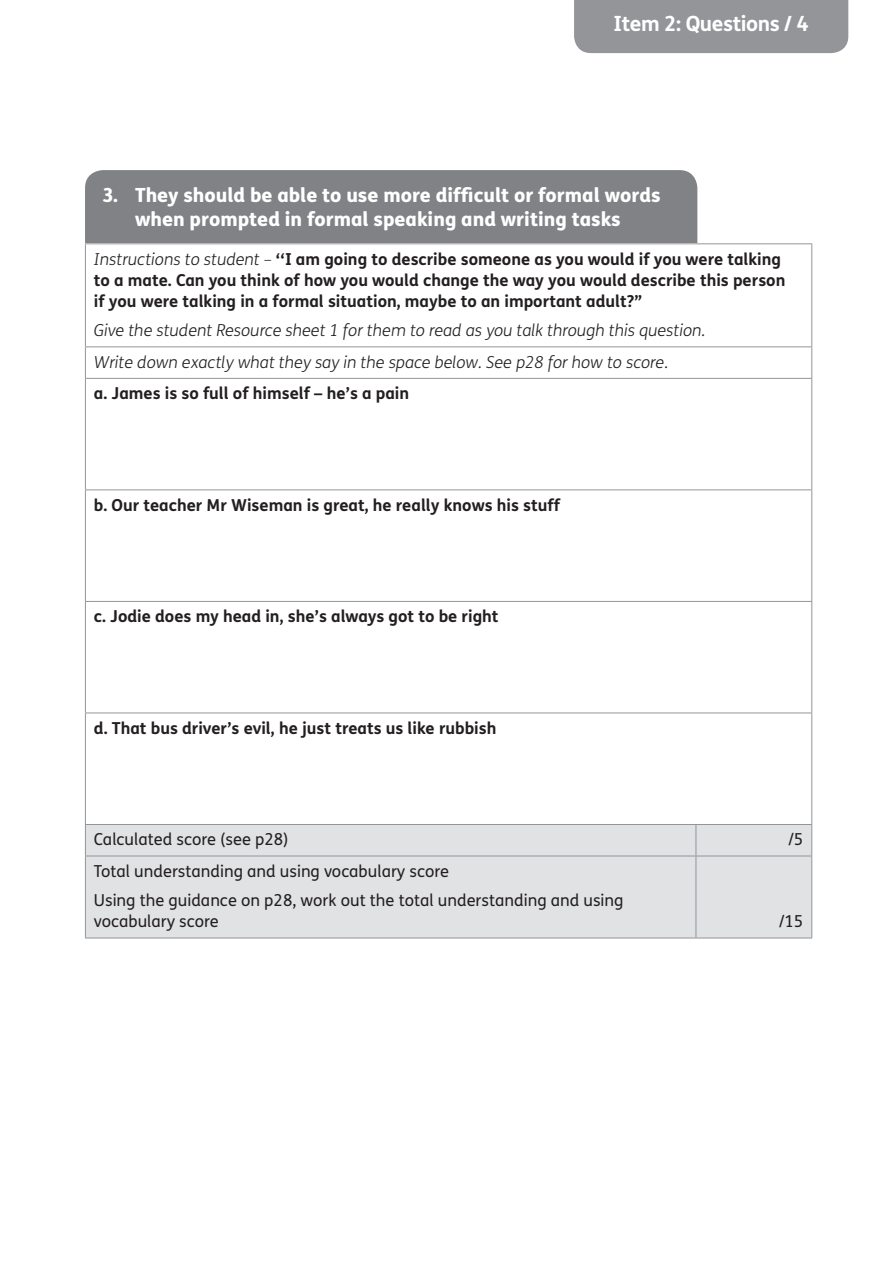
<style>
.page{position:relative;width:893px;height:1263px;background:#fff}
.page>*{position:absolute;margin:0;border:0;box-sizing:border-box;transform-origin:0 0}
.t1{font:700 21px "FS Me";letter-spacing:-.02em;color:#fff}
.t2{font:800 19.5px/24px "FS Me";color:#fff;text-align:center}
.t3{font:700 16.5px/21px "FS Me";color:#231f20}
.t4{font:16.5px/29.5px "FS Me";color:#231f20}
.t5{font:italic 300 16.5px/31.5px "FS Me";color:#231f20}
.s1{font-weight:300;font-style:italic}
</style>
<div class="page">
<div style="left:574px;top:0;width:274px;height:53px;background:#939598"></div>
<div style="left:85px;top:170px;width:612px;height:132px;background:#808285;border-radius:18px"></div>
<div style="left:85px;top:243px;width:727px;height:787px;background:#fff"></div>
<div style="left:86px;top:825px;width:725px;height:113px;background:#e1e2e4"></div>
<hr style="left:811px;top:244px;width:1px;height:102px;background:#939598">
<hr style="left:85px;top:243px;width:611px;height:1px;background:#939598">
<hr style="left:85px;top:244px;width:1px;height:102px;background:#939598">
<hr style="left:696px;top:243px;width:116px;height:1px;background:#939598">
<hr style="left:811px;top:347px;width:1px;height:31px;background:#939598">
<hr style="left:811px;top:379px;width:1px;height:110px;background:#939598">
<hr style="left:811px;top:490px;width:1px;height:111px;background:#939598">
<hr style="left:811px;top:602px;width:1px;height:110px;background:#939598">
<hr style="left:85px;top:825px;width:1px;height:31px;background:#939598">
<hr style="left:811px;top:825px;width:1px;height:31px;background:#939598">
<hr style="left:85px;top:856px;width:611px;height:1px;background:#939598">
<hr style="left:85px;top:856px;width:1px;height:82px;background:#939598">
<hr style="left:85px;top:938px;width:611px;height:1px;background:#939598">
<hr style="left:811px;top:856px;width:1px;height:82px;background:#939598">
<hr style="left:85px;top:346px;width:611px;height:1px;background:#939598">
<hr style="left:85px;top:347px;width:1px;height:31px;background:#939598">
<hr style="left:696px;top:346px;width:116px;height:1px;background:#939598">
<hr style="left:696px;top:825px;width:1px;height:31px;background:#939598">
<hr style="left:696px;top:856px;width:116px;height:1px;background:#939598">
<hr style="left:696px;top:856px;width:1px;height:82px;background:#939598">
<hr style="left:696px;top:938px;width:116px;height:1px;background:#939598">
<hr style="left:85px;top:378px;width:611px;height:1px;background:#939598">
<hr style="left:85px;top:379px;width:1px;height:110px;background:#939598">
<hr style="left:696px;top:378px;width:116px;height:1px;background:#939598">
<hr style="left:85px;top:489px;width:611px;height:1px;background:#939598">
<hr style="left:85px;top:490px;width:1px;height:111px;background:#939598">
<hr style="left:696px;top:489px;width:116px;height:1px;background:#939598">
<hr style="left:85px;top:601px;width:611px;height:1px;background:#939598">
<hr style="left:85px;top:602px;width:1px;height:110px;background:#939598">
<hr style="left:696px;top:601px;width:116px;height:1px;background:#939598">
<hr style="left:85px;top:712px;width:611px;height:1px;background:#939598">
<hr style="left:85px;top:713px;width:1px;height:111px;background:#939598">
<hr style="left:696px;top:712px;width:116px;height:1px;background:#939598">
<hr style="left:811px;top:713px;width:1px;height:111px;background:#939598">
<hr style="left:85px;top:824px;width:611px;height:1px;background:#939598">
<hr style="left:696px;top:824px;width:116px;height:1px;background:#939598">
<p class="t1" style="left:613px;top:7px;width:197px">Item 2: Questions / 4</p>
<p class="t2" style="left:102px;top:182px;width:560px">3. They should be able to use more difficult or formal words when prompted in formal speaking and writing tasks</p>
<p class="t3" style="left:94px;top:247px;width:693px"><span class="s1">Instructions to student –</span> ‘‘I am going to describe someone as you would if you were talking to a mate. Can you think of how you would change the way you would describe this person if you were talking in a formal situation, maybe to an important adult?”</p>
<p class="t5" style="left:94px;top:314px;width:613px">Give the student Resource sheet 1 for them to read as you talk through this question.<br>Write down exactly what they say in the space below. See p28 for how to score.</p>
<p class="t3" style="left:94px;top:382px;width:317px">a. James is so full of himself – he’s a pain</p>
<p class="t3" style="left:94px;top:494px;width:468px">b. Our teacher Mr Wiseman is great, he really knows his stuff</p>
<p class="t3" style="left:94px;top:605px;width:406px">c. Jodie does my head in, she’s always got to be right</p>
<p class="t3" style="left:94px;top:717px;width:404px">d. That bus driver’s evil, he just treats us like rubbish</p>
<p class="t4" style="left:94px;top:824px;width:196px">Calculated score (see p28)</p>
<p class="t4" style="left:788px;top:824px;width:16px">/5</p>
<p class="t4" style="left:94px;top:856px;width:531px">Total understanding and using vocabulary score<br>Using the guidance on p28, work out the total understanding and using</p>
<p class="t4" style="left:94px;top:906px;width:126px">vocabulary score</p>
<p class="t4" style="left:779px;top:906px;width:26px">/15</p>
</div>
